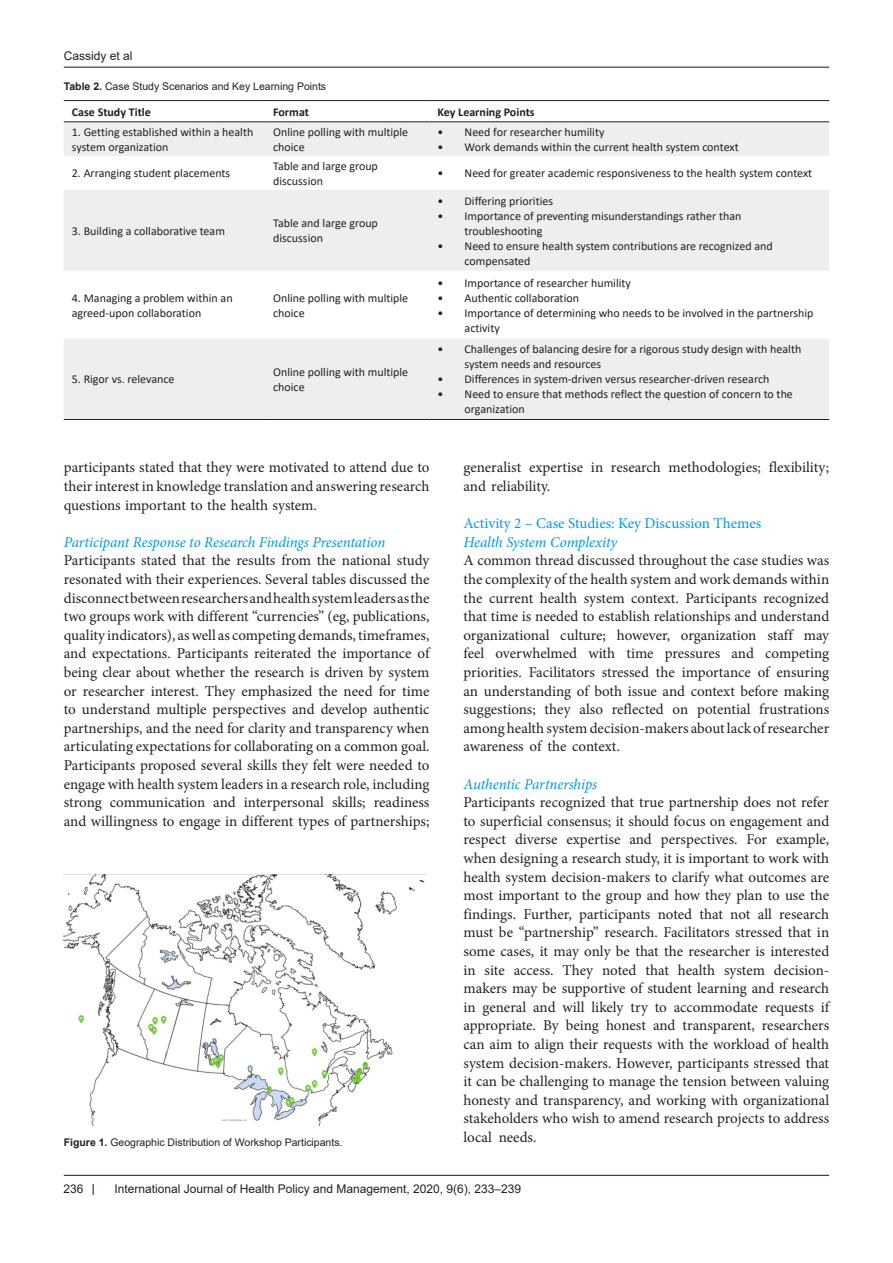
<style>
.page{position:relative;width:893px;height:1263px;background:#fff}
.page>*{position:absolute;margin:0;border:0;box-sizing:border-box;transform-origin:0 0}
.Body_Text{font:15px/18.6px "Minion Pro";color:#231f20;text-align:justify}
.Body_Text-2{font:italic 15px "Minion Pro";letter-spacing:-.01em;color:#0099e5}
.Body_Text-3{font:15px "Minion Pro";color:#0099e5}
.t1{font:12px/15px "Calibri";color:#231f20}
.t2{font:12px "Arial";color:#231f20}
.t3{font:700 12px "Calibri";color:#231f20}
.t4{font:10.5px "Arial";color:#231f20}
.s1{font-weight:700}
</style>
<div class="page">
<hr style="left:64px;top:67px;width:765px;height:1px;background:#190066">
<hr style="left:64px;top:1175px;width:765px;height:1px;background:#190066">
<svg style="left:64px;top:122px;width:765px;height:297px;fill:#eee"></svg>
<hr style="left:64px;top:100px;width:201px;height:1px;background:#231f20">
<hr style="left:265px;top:100px;width:164px;height:1px;background:#231f20">
<hr style="left:429px;top:100px;width:400px;height:1px;background:#231f20">
<hr style="left:64px;top:121px;width:201px;height:1px;background:#231f20">
<hr style="left:265px;top:121px;width:164px;height:1px;background:#231f20">
<hr style="left:429px;top:121px;width:400px;height:1px;background:#231f20">
<hr style="left:64px;top:419px;width:201px;height:1px;background:#231f20">
<hr style="left:265px;top:419px;width:164px;height:1px;background:#231f20">
<hr style="left:429px;top:419px;width:400px;height:1px;background:#231f20">
<img style="left:64px;top:875px;width:361px;height:250px">
<p class="t2" style="left:64px;top:48px;width:70px">Cassidy et al</p>
<p class="t4" style="left:64px;top:79px;width:264px"><span class="s1">Table 2.</span> Case Study Scenarios and Key Learning Points</p>
<p class="t3" style="left:72px;top:103px;width:80px">Case Study Title</p>
<p class="t3" style="left:273px;top:103px;width:37px">Format</p>
<p class="t3" style="left:438px;top:103px;width:99px">Key Learning Points</p>
<p class="t1" style="left:72px;top:124px;width:183px">1. Getting established within a health system organization</p>
<p class="t1" style="left:273px;top:124px;width:137px">Online polling with multiple choice</p>
<p class="t1" style="left:438px;top:124px;width:168px">• Need for researcher humility</p>
<p class="t1" style="left:438px;top:139px;width:303px">• Work demands within the current health system context</p>
<p class="t1" style="left:72px;top:166px;width:160px">2. Arranging student placements</p>
<p class="t1" style="left:273px;top:158px;width:106px">Table and large group discussion</p>
<p class="t1" style="left:438px;top:166px;width:376px">• Need for greater academic responsiveness to the health system context</p>
<p class="t1" style="left:72px;top:223px;width:155px">3. Building a collaborative team</p>
<p class="t1" style="left:273px;top:215px;width:106px">Table and large group discussion</p>
<p class="t1" style="left:72px;top:290px;width:162px">4. Managing a problem within an agreed-upon collaboration</p>
<p class="t1" style="left:273px;top:290px;width:137px">Online polling with multiple choice</p>
<p class="t1" style="left:72px;top:372px;width:104px">5. Rigor vs. relevance</p>
<p class="t1" style="left:273px;top:364px;width:137px">Online polling with multiple choice</p>
<p class="t1" style="left:438px;top:193px;width:117px">• Differing priorities</p>
<p class="t1" style="left:465px;top:208px;width:278px;text-indent:-27px">• Importance of preventing misunderstandings rather than troubleshooting</p>
<p class="t1" style="left:465px;top:238px;width:310px;text-indent:-27px">• Need to ensure health system contributions are recognized and compensated</p>
<p class="t1" style="left:438px;top:275px;width:195px">• Importance of researcher humility</p>
<p class="t1" style="left:438px;top:290px;width:143px">• Authentic collaboration</p>
<p class="t1" style="left:465px;top:305px;width:350px;text-indent:-27px">• Importance of determining who needs to be involved in the partnership activity</p>
<p class="t1" style="left:465px;top:342px;width:338px;text-indent:-27px">• Challenges of balancing desire for a rigorous study design with health system needs and resources</p>
<p class="t1" style="left:438px;top:372px;width:333px">• Differences in system-driven versus researcher-driven research</p>
<p class="t1" style="left:465px;top:387px;width:330px;text-indent:-27px">• Need to ensure that methods reflect the question of concern to the organization</p>
<p class="Body_Text" style="left:64px;top:458px;width:367px">participants stated that they were motivated to attend due to their interest in knowledge translation and answering research questions important to the health system.</p>
<p class="Body_Text-2" style="left:64px;top:532px;width:323px">Participant Response to Research Findings Presentation</p>
<p class="Body_Text" style="left:64px;top:551px;width:367px">Participants stated that the results from the national study resonated with their experiences. Several tables discussed the disconnect between researchers and health system leaders as the two groups work with different “currencies” (eg, publications, quality indicators), as well as competing demands, timeframes, and expectations. Participants reiterated the importance of being clear about whether the research is driven by system or researcher interest. They emphasized the need for time to understand multiple perspectives and develop authentic partnerships, and the need for clarity and transparency when articulating expectations for collaborating on a common goal.<br>Participants proposed several skills they felt were needed to engage with health system leaders in a research role, including strong communication and interpersonal skills; readiness and willingness to engage in different types of partnerships;</p>
<p class="t4" style="left:64px;top:1135px;width:280px"><span class="s1">Figure 1.</span> Geographic Distribution of Workshop Participants.</p>
<p class="Body_Text" style="left:463px;top:458px;width:367px">generalist expertise in research methodologies; flexibility; and reliability.</p>
<p class="Body_Text-3" style="left:463px;top:513px;width:299px">Activity 2 – Case Studies: Key Discussion Themes</p>
<p class="Body_Text-2" style="left:463px;top:532px;width:155px">Health System Complexity</p>
<p class="Body_Text" style="left:463px;top:551px;width:367px">A common thread discussed throughout the case studies was the complexity of the health system and work demands within the current health system context. Participants recognized that time is needed to establish relationships and understand organizational culture; however, organization staff may feel overwhelmed with time pressures and competing priorities. Facilitators stressed the importance of ensuring an understanding of both issue and context before making suggestions; they also reflected on potential frustrations among health system decision-makers about lack of researcher awareness of the context.</p>
<p class="Body_Text-2" style="left:463px;top:773px;width:135px">Authentic Partnerships</p>
<p class="Body_Text" style="left:463px;top:793px;width:367px">Participants recognized that true partnership does not refer to superficial consensus; it should focus on engagement and respect diverse expertise and perspectives. For example, when designing a research study, it is important to work with health system decision-makers to clarify what outcomes are most important to the group and how they plan to use the findings. Further, participants noted that not all research must be “partnership” research. Facilitators stressed that in some cases, it may only be that the researcher is interested in site access. They noted that health system decision&shy;makers may be supportive of student learning and research in general and will likely try to accommodate requests if appropriate. By being honest and transparent, researchers can aim to align their requests with the workload of health system decision-makers. However, participants stressed that it can be challenging to manage the tension between valuing honesty and transparency, and working with organizational stakeholders who wish to amend research projects to address local needs.</p>
<p class="t2" style="left:64px;top:1180px;width:22px">236</p>
<p class="t2" style="left:114px;top:1180px;width:408px">International Journal of Health Policy and Management, 2020, 9(6), 233–239</p>
</div>
